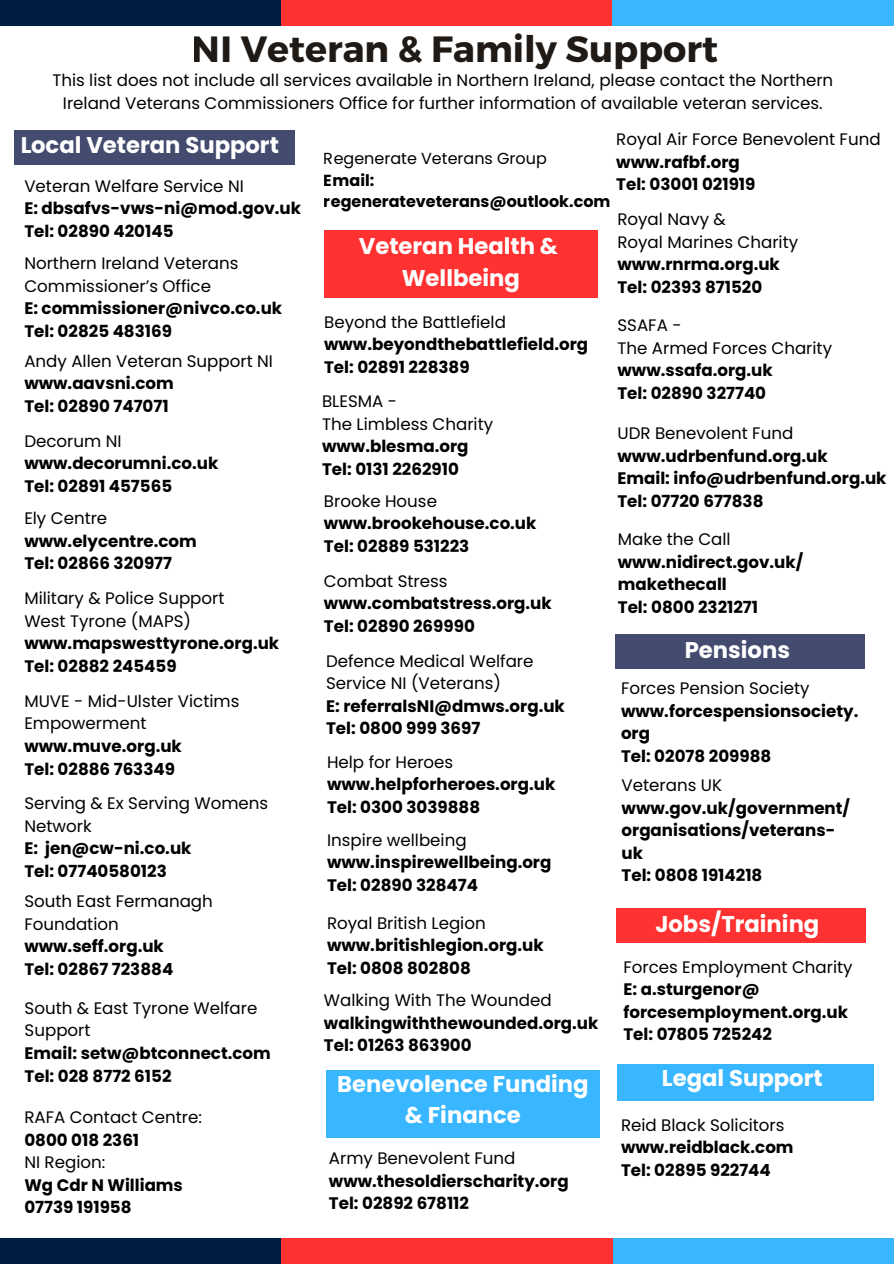
<style>
.page{position:relative;width:894px;height:1264px;background:#fff}
.page>*{position:absolute;margin:0;border:0;box-sizing:border-box;transform-origin:0 0}
.t1{font:700 36.45px "Montserrat";color:#1f1a16}
.t2{font:700 22.65px/31.5px "Poppins";color:#fff;text-align:center}
.t3{font:700 16.65px/22.5px "Poppins";color:#000}
.t4{font:16.65px/22.5px "Poppins";color:#000}
.t5{font:700 15.9px/21.6px "Poppins";color:#000}
.t6{font:15.9px "Poppins";color:#000}
</style>
<div class="page">
<div style="left:0;top:0;width:290px;height:26px;background:#001d44"></div>
<div style="left:280px;top:0;width:344px;height:26px;background:#ff3131"></div>
<div style="left:612px;top:0;width:281px;height:26px;background:#38b6ff"></div>
<div style="left:0;top:1238px;width:290px;height:25px;background:#001d44"></div>
<div style="left:281px;top:1238px;width:344px;height:25px;background:#ff3131"></div>
<div style="left:612px;top:1238px;width:281px;height:25px;background:#38b6ff"></div>
<div style="left:14px;top:130px;width:280px;height:34px;background:#434b6f"></div>
<div style="left:324px;top:231px;width:273px;height:67px;background:#ff3131"></div>
<div style="left:326px;top:1070px;width:273px;height:67px;background:#38b6ff"></div>
<div style="left:615px;top:633px;width:250px;height:35px;background:#434b6f"></div>
<div style="left:616px;top:908px;width:249px;height:34px;background:#ff3131"></div>
<div style="left:617px;top:1064px;width:257px;height:36px;background:#38b6ff"></div>
<h1 class="t1" style="left:192px;top:25px;width:527px">NI Veteran &amp; Family Support</h1>
<p class="t4" style="left:52px;top:69px;width:782px;text-align:center">This list does not include all services available in Northern Ireland, please contact the Northern<br>Ireland Veterans Commissioners Office for further information of available veteran services.</p>
<h2 class="t2" style="left:20px;top:130px;width:260px">Local Veteran Support</h2>
<p class="t4" style="left:24px;top:175px;width:221px">Veteran Welfare Service NI</p>
<p class="t3" style="left:24px;top:197px;width:278px">E: dbsafvs-vws-ni@mod.gov.uk<br>Tel: 02890 420145</p>
<p class="t4" style="left:24px;top:252px;width:216px">Northern Ireland Veterans<br>Commissioner’s Office</p>
<p class="t3" style="left:24px;top:297px;width:259px">E: commissioner@nivco.co.uk<br>Tel: 02825 483169</p>
<p class="t4" style="left:24px;top:349px;width:250px">Andy Allen Veteran Support NI</p>
<p class="t3" style="left:24px;top:372px;width:151px">www.aavsni.com<br>Tel: 02890 747071</p>
<p class="t4" style="left:24px;top:429px;width:99px">Decorum NI</p>
<p class="t3" style="left:24px;top:452px;width:195px">www.decorumni.co.uk<br>Tel: 02891 457565</p>
<p class="t4" style="left:24px;top:507px;width:84px">Ely Centre</p>
<p class="t3" style="left:24px;top:530px;width:174px">www.elycentre.com<br>Tel: 02866 320977</p>
<p class="t4" style="left:24px;top:587px;width:201px">Military &amp; Police Support<br>West Tyrone (MAPS)</p>
<p class="t3" style="left:24px;top:632px;width:256px">www.mapswesttyrone.org.uk<br>Tel: 02882 245459</p>
<p class="t4" style="left:24px;top:690px;width:216px">MUVE - Mid-Ulster Victims<br>Empowerment</p>
<p class="t3" style="left:24px;top:735px;width:159px">www.muve.org.uk<br>Tel: 02886 763349</p>
<p class="t4" style="left:24px;top:792px;width:245px">Serving &amp; Ex Serving Womens<br>Network</p>
<p class="t3" style="left:24px;top:837px;width:169px">E: jen@cw-ni.co.uk<br>Tel: 07740580123</p>
<p class="t4" style="left:24px;top:890px;width:190px">South East Fermanagh<br>Foundation</p>
<p class="t3" style="left:24px;top:935px;width:150px">www.seff.org.uk<br>Tel: 02867 723884</p>
<p class="t4" style="left:25px;top:996px;width:234px">South &amp; East Tyrone Welfare<br>Support</p>
<p class="t3" style="left:25px;top:1041px;width:248px">Email: setw@btconnect.com<br>Tel: 028 8772 6152</p>
<p class="t4" style="left:24px;top:1106px;width:179px">RAFA Contact Centre:</p>
<p class="t3" style="left:24px;top:1128px;width:116px">0800 018 2361</p>
<p class="t4" style="left:24px;top:1151px;width:82px">NI Region:</p>
<p class="t3" style="left:24px;top:1173px;width:160px">Wg Cdr N Williams<br>07739 191958</p>
<p class="t4" style="left:616px;top:128px;width:266px">Royal Air Force Benevolent Fund</p>
<p class="t3" style="left:616px;top:151px;width:141px">www.rafbf.org<br>Tel: 03001 021919</p>
<p class="t4" style="left:617px;top:208px;width:182px">Royal Navy &amp;<br>Royal Marines Charity</p>
<p class="t3" style="left:617px;top:253px;width:164px">www.rnrma.org.uk<br>Tel: 02393 871520</p>
<p class="t4" style="left:617px;top:314px;width:216px">SSAFA -<br>The Armed Forces Charity</p>
<p class="t3" style="left:617px;top:359px;width:157px">www.ssafa.org.uk<br>Tel: 02890 327740</p>
<p class="t4" style="left:617px;top:422px;width:177px">UDR Benevolent Fund</p>
<p class="t3" style="left:617px;top:445px;width:270px">www.udrbenfund.org.uk<br>Email: info@udrbenfund.org.uk<br>Tel: 07720 677838</p>
<p class="t4" style="left:617px;top:528px;width:114px">Make the Call</p>
<p class="t3" style="left:617px;top:550px;width:187px">www.nidirect.gov.uk/ makethecall<br>Tel: 0800 2321271</p>
<h2 class="t2" style="left:684px;top:634px;width:107px">Pensions</h2>
<p class="t6" style="left:324px;top:147px;width:224px">Regenerate Veterans Group</p>
<p class="t5" style="left:324px;top:169px;width:288px">Email: regenerateveterans@outlook.com</p>
<h2 class="t2" style="left:358px;top:230px;width:201px">Veteran Health &amp;<br>Wellbeing</h2>
<p class="t4" style="left:324px;top:311px;width:183px">Beyond the Battlefield</p>
<p class="t3" style="left:324px;top:333px;width:265px">www.beyondthebattlefield.org<br>Tel: 02891 228389</p>
<p class="t4" style="left:322px;top:390px;width:172px">BLESMA -<br>The Limbless Charity</p>
<p class="t3" style="left:322px;top:435px;width:148px">www.blesma.org<br>Tel: 0131 2262910</p>
<p class="t4" style="left:324px;top:489px;width:114px">Brooke House</p>
<p class="t3" style="left:324px;top:512px;width:214px">www.brookehouse.co.uk<br>Tel: 02889 531223</p>
<p class="t4" style="left:324px;top:569px;width:125px">Combat Stress</p>
<p class="t3" style="left:324px;top:592px;width:229px">www.combatstress.org.uk<br>Tel: 02890 269990</p>
<p class="t4" style="left:326px;top:649px;width:209px">Defence Medical Welfare<br>Service NI (Veterans)</p>
<p class="t3" style="left:326px;top:694px;width:240px">E: referralsNI@dmws.org.uk<br>Tel: 0800 999 3697</p>
<p class="t4" style="left:327px;top:750px;width:128px">Help for Heroes</p>
<p class="t3" style="left:327px;top:773px;width:230px">www.helpforheroes.org.uk<br>Tel: 0300 3039888</p>
<p class="t4" style="left:327px;top:828px;width:141px">Inspire wellbeing</p>
<p class="t3" style="left:327px;top:851px;width:226px">www.inspirewellbeing.org<br>Tel: 02890 328474</p>
<p class="t4" style="left:621px;top:677px;width:190px">Forces Pension Society</p>
<p class="t3" style="left:621px;top:699px;width:239px">www.forcespensionsociety. org<br>Tel: 02078 209988</p>
<p class="t4" style="left:621px;top:774px;width:102px">Veterans UK</p>
<p class="t3" style="left:621px;top:796px;width:230px">www.gov.uk/government/ organisations/veterans&shy;uk<br>Tel: 0808 1914218</p>
<p class="t4" style="left:327px;top:911px;width:160px">Royal British Legion</p>
<p class="t3" style="left:327px;top:934px;width:218px">www.britishlegion.org.uk<br>Tel: 0808 802808</p>
<p class="t4" style="left:324px;top:989px;width:229px">Walking With The Wounded</p>
<p class="t3" style="left:324px;top:1011px;width:276px">walkingwiththewounded.org.uk<br>Tel: 01263 863900</p>
<h2 class="t2" style="left:337px;top:1068px;width:253px">Benevolence Funding &amp; Finance</h2>
<p class="t4" style="left:329px;top:1147px;width:188px">Army Benevolent Fund</p>
<p class="t3" style="left:329px;top:1169px;width:241px">www.thesoldierscharity.org<br>Tel: 02892 678112</p>
<h2 class="t2" style="left:655px;top:908px;width:165px">Jobs/Training</h2>
<p class="t4" style="left:623px;top:955px;width:231px">Forces Employment Charity</p>
<p class="t3" style="left:623px;top:978px;width:226px">E: a.sturgenor@ forcesemployment.org.uk<br>Tel: 07805 725242</p>
<h2 class="t2" style="left:661px;top:1062px;width:162px">Legal Support</h2>
<p class="t4" style="left:621px;top:1113px;width:165px">Reid Black Solicitors</p>
<p class="t3" style="left:621px;top:1136px;width:174px">www.reidblack.com<br>Tel: 02895 922744</p>
</div>
